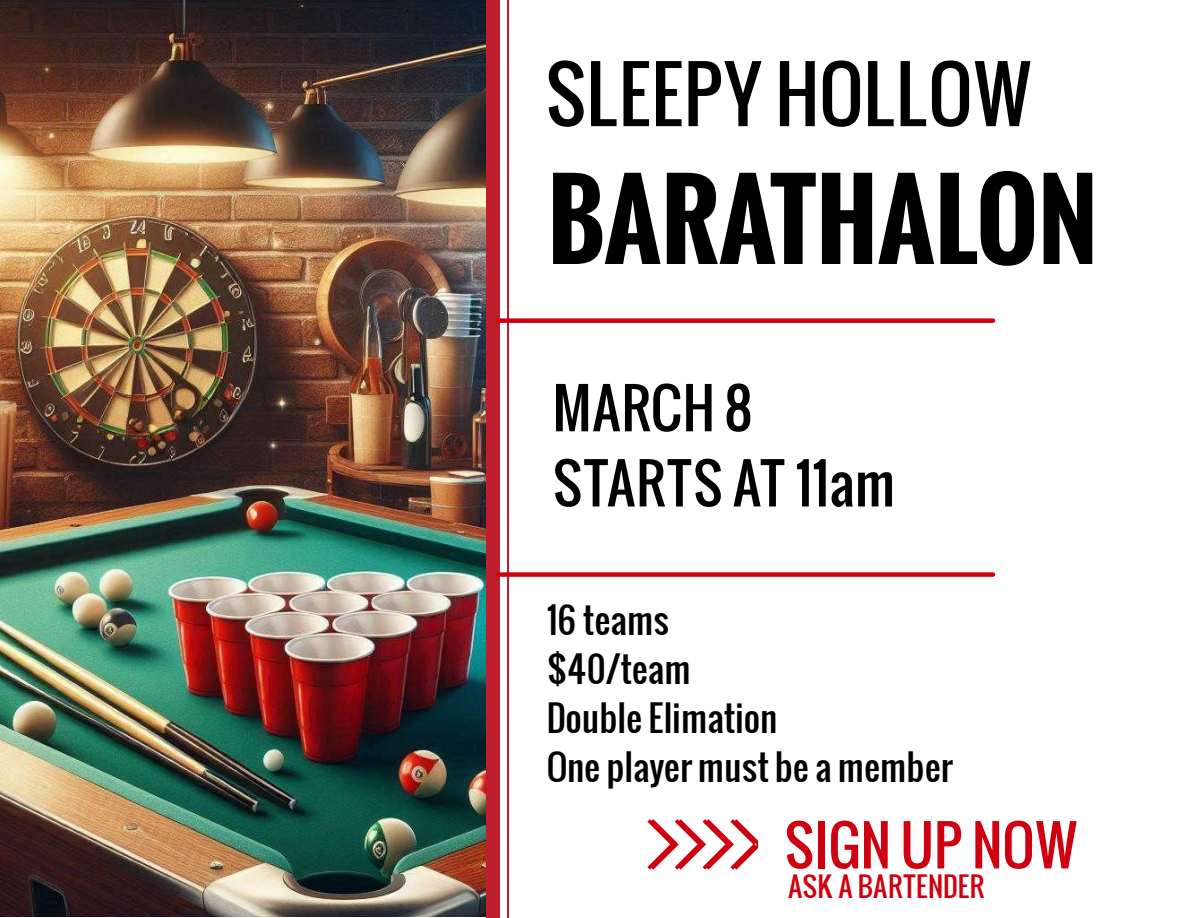
<style>
.page{position:relative;width:1188px;height:918px;background:#fff}
.page>*{position:absolute;margin:0;border:0;box-sizing:border-box;transform-origin:0 0}
.t1{font:700 103.8px "Oswald";color:#000}
.t2{font:74.4px "Oswald";color:#000}
.t3{font:54.15px/75.2px "Oswald";color:#000}
.t4{font:54.15px "Oswald";color:#cf000f}
.t5{font:35.1px/49.1px "Oswald";color:#000}
.t6{font:27px "Oswald";color:#cf000f}
</style>
<div class="page">
<img style="left:0;top:0;width:486px;height:917px">
<hr style="left:507px;top:0;width:1px;height:87px;background:#be1e2d">
<div style="left:486px;top:0;width:14px;height:87px;background:#be1e2d"></div>
<hr style="left:507px;top:81px;width:1px;height:96px;background:#be1e2d">
<div style="left:486px;top:81px;width:14px;height:96px;background:#be1e2d"></div>
<hr style="left:507px;top:171px;width:1px;height:96px;background:#be1e2d">
<div style="left:486px;top:171px;width:14px;height:96px;background:#be1e2d"></div>
<hr style="left:507px;top:261px;width:1px;height:96px;background:#be1e2d">
<div style="left:486px;top:261px;width:14px;height:96px;background:#be1e2d"></div>
<hr style="left:507px;top:352px;width:1px;height:95px;background:#be1e2d">
<div style="left:486px;top:352px;width:14px;height:95px;background:#be1e2d"></div>
<hr style="left:507px;top:442px;width:1px;height:95px;background:#be1e2d">
<div style="left:486px;top:442px;width:14px;height:95px;background:#be1e2d"></div>
<hr style="left:507px;top:532px;width:1px;height:95px;background:#be1e2d">
<div style="left:486px;top:532px;width:14px;height:95px;background:#be1e2d"></div>
<hr style="left:507px;top:622px;width:1px;height:95px;background:#be1e2d">
<div style="left:486px;top:622px;width:14px;height:95px;background:#be1e2d"></div>
<hr style="left:507px;top:712px;width:1px;height:95px;background:#be1e2d">
<div style="left:486px;top:712px;width:14px;height:95px;background:#be1e2d"></div>
<hr style="left:507px;top:802px;width:1px;height:95px;background:#be1e2d">
<div style="left:486px;top:802px;width:14px;height:95px;background:#be1e2d"></div>
<svg style="left:507px;top:897px;width:1px;height:21px"></svg>
<div style="left:486px;top:892px;width:14px;height:26px;background:#be1e2d"></div>
<div style="left:498px;top:318px;width:495px;height:5px;background:#cf000f"></div>
<div style="left:498px;top:572px;width:495px;height:5px;background:#cf000f"></div>
<svg style="left:647px;top:819px;width:111px;height:51px"></svg>
<h2 class="t2" style="left:545px;top:37px;width:489px">SLEEPY HOLLOW</h2>
<h1 class="t1" style="left:548px;top:143px;width:551px">BARATHALON</h1>
<h3 class="t3" style="left:553px;top:370px;width:344px">MARCH 8<br>STARTS AT 11am</h3>
<p class="t5" style="left:546px;top:595px;width:408px">16 teams<br>$40/team<br>Double Elimation<br>One player must be a member</p>
<h3 class="t4" style="left:784px;top:804px;width:295px">SIGN UP NOW</h3>
<p class="t6" style="left:788px;top:866px;width:199px">ASK A BARTENDER</p>
</div>
